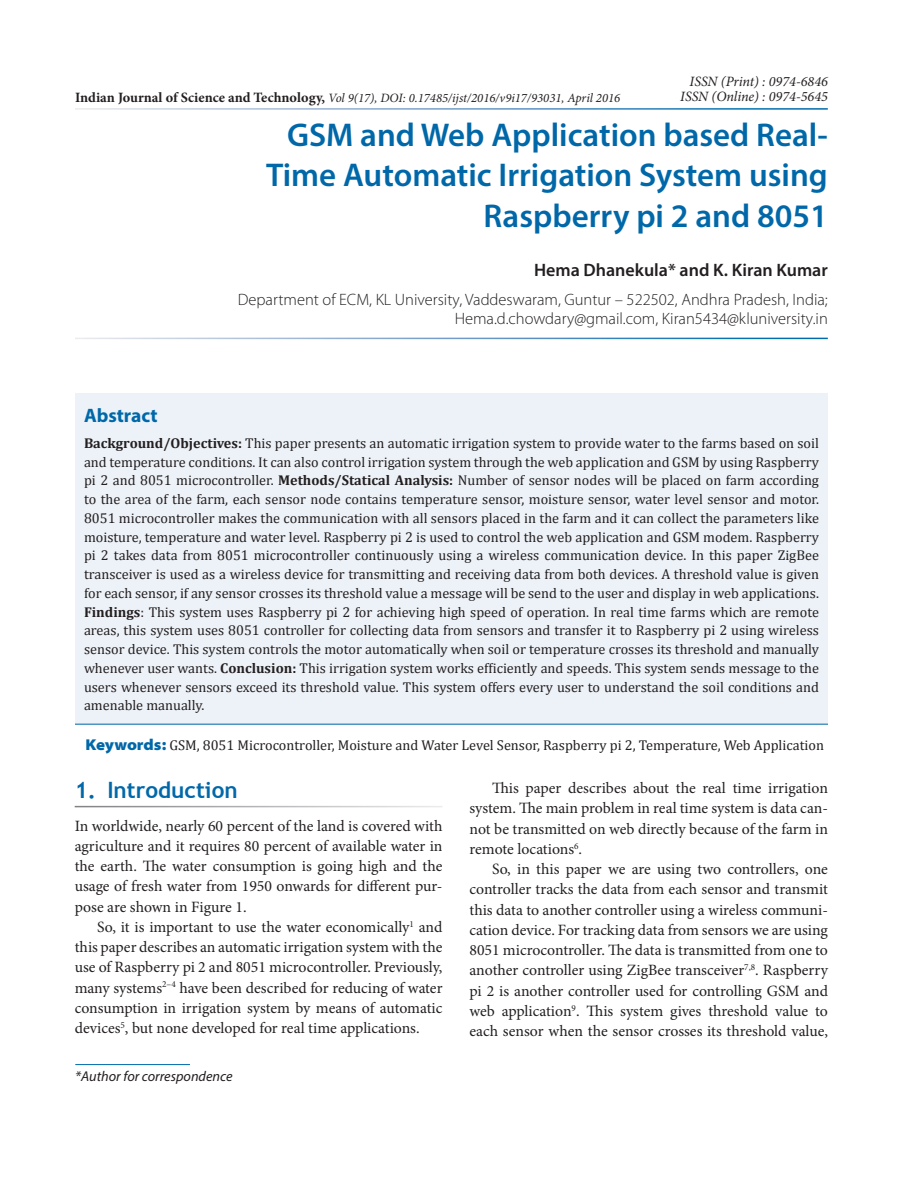
<style>
.page{position:relative;width:918px;height:1188px;background:#fff}
.page>*{position:absolute;margin:0;border:0;box-sizing:border-box;transform-origin:0 0}
.AT{font:600 33px/40.5px "Myriad Pro";color:#0068a9;text-align:right}
.t1{font:700 22.5px "Trebuchet MS";color:#0068a9}
.Abs_Head{font:700 19.5px "Myriad Pro";color:#0068a9}
.Affiliation{font:600 18px "Myriad Pro";color:#231f20}
.Affiliation-2{font:300 16.5px/19.5px "Myriad Pro";color:#231f20;text-align:right}
.Text_Ind{font:15.75px "Minion Pro";color:#231f20}
.Abs_Text1{font:14.25px/18.8px "Cambria";color:#231f20;text-align:justify}
.Keyword{font:14.25px "Cambria";color:#231f20}
.t2{font:italic 14.25px/15px "Minion Pro";color:#231f20;text-align:right}
.Footnote1{font:italic 14.25px "Myriad Pro";color:#231f20}
.t3{font:italic 12.75px "Minion Pro";color:#231f20}
.s1{font-weight:700;font-style:normal;font-size:14.25px}
.s2{font-weight:700}
.s3{font-family:"Myriad Pro";font-weight:900;font-stretch:semi-expanded;font-size:15.75px;color:#0068a9}
</style>
<div class="page">
<div style="left:75px;top:393px;width:753px;height:331px;background:#edf2f8"></div>
<hr style="left:75px;top:724px;width:753px;height:1px;background:#0068a9">
<hr style="left:75px;top:1064px;width:115px;height:1px;background:#0068a9">
<p class="t2" style="left:680px;top:74px;width:149px">ISSN (Print) : 0974-6846<br>ISSN (Online) : 0974-5645</p>
<p class="AT" style="left:266px;top:113px;width:563px">GSM and Web Application based Real-<br>Time Automatic Irrigation System using<br>Raspberry pi 2 and 8051</p>
<p class="Affiliation" style="left:534px;top:259px;width:295px">Hema Dhanekula* and K. Kiran Kumar</p>
<p class="Affiliation-2" style="left:238px;top:289px;width:592px">Department of ECM, KL University, Vaddeswaram, Guntur – 522502, Andhra Pradesh, India;<br>Hema.d.chowdary@gmail.com, Kiran5434@kluniversity.in</p>
<p class="t3" style="left:75px;top:89px;width:547px"><span class="s1">Indian Journal of Science and Technology,</span> Vol 9(17), DOI: 0.17485/ijst/2016/v9i17/93031, April 2016</p>
<p class="Abs_Head" style="left:84px;top:402px;width:75px">Abstract</p>
<p class="Abs_Text1" style="left:84px;top:433px;width:737px"><span class="s2">Background/Objectives:</span> This paper presents an automatic irrigation system to provide water to the farms based on soil and temperature conditions. It can also control irrigation system through the web application and GSM by using Raspberry pi 2 and 8051 microcontroller. <span class="s2">Methods/Statical Analysis:</span> Number of sensor nodes will be placed on farm according to the area of the farm, each sensor node contains temperature sensor, moisture sensor, water level sensor and motor.<br>8051 microcontroller makes the communication with all sensors placed in the farm and it can collect the parameters like moisture, temperature and water level. Raspberry pi 2 is used to control the web application and GSM modem. Raspberry pi 2 takes data from 8051 microcontroller continuously using a wireless communication device. In this paper ZigBee transceiver is used as a wireless device for transmitting and receiving data from both devices. A threshold value is given for each sensor, if any sensor crosses its threshold value a message will be send to the user and display in web applications.<br><span class="s2">Findings</span>: This system uses Raspberry pi 2 for achieving high speed of operation. In real time farms which are remote areas, this system uses 8051 controller for collecting data from sensors and transfer it to Raspberry pi 2 using wireless sensor device. This system controls the motor automatically when soil or temperature crosses its threshold and manually whenever user wants. <span class="s2">Conclusion:</span> This irrigation system works efficiently and speeds. This system sends message to the users whenever sensors exceed its threshold value. This system offers every user to understand the soil conditions and amenable manually.</p>
<p class="Keyword" style="left:86px;top:737px;width:740px"><span class="s3">Keywords:</span> GSM, 8051 Microcontroller, Moisture and Water Level Sensor, Raspberry pi 2, Temperature, Web Application</p>
<h1 class="t1" style="left:75px;top:776px;width:164px">1. Introduction</h1>
<p class="Text_Ind" style="left:75px;top:815px;width:369px">In worldwide, nearly 60 percent of the land is covered with</p>
<p class="Text_Ind" style="left:75px;top:835px;width:369px">agriculture and it requires 80 percent of available water in</p>
<p class="Text_Ind" style="left:75px;top:856px;width:369px">the earth. The water consumption is going high and the</p>
<p class="Text_Ind" style="left:75px;top:876px;width:369px">usage of fresh water from 1950 onwards for different pur-</p>
<p class="Text_Ind" style="left:75px;top:896px;width:173px">pose are shown in Figure 1.</p>
<p class="Text_Ind" style="left:97px;top:916px;width:347px">So, it is important to use the water economically<sup>1</sup> and</p>
<p class="Text_Ind" style="left:75px;top:937px;width:369px">this paper describes an automatic irrigation system with the</p>
<p class="Text_Ind" style="left:75px;top:957px;width:369px">use of Raspberry pi 2 and 8051 microcontroller. Previously,</p>
<p class="Text_Ind" style="left:75px;top:977px;width:369px">many systems<sup>2–4</sup> have been described for reducing of water</p>
<p class="Text_Ind" style="left:75px;top:997px;width:369px">consumption in irrigation system by means of automatic</p>
<p class="Text_Ind" style="left:75px;top:1018px;width:346px">devices<sup>5</sup>, but none developed for real time applications.</p>
<p class="Footnote1" style="left:75px;top:1068px;width:159px">*Author for correspondence</p>
<p class="Text_Ind" style="left:492px;top:778px;width:338px">This paper describes about the real time irrigation</p>
<p class="Text_Ind" style="left:470px;top:798px;width:360px">system. The main problem in real time system is data can-</p>
<p class="Text_Ind" style="left:470px;top:818px;width:360px">not be transmitted on web directly because of the farm in</p>
<p class="Text_Ind" style="left:470px;top:838px;width:114px">remote locations<sup>6</sup>.</p>
<p class="Text_Ind" style="left:492px;top:859px;width:338px">So, in this paper we are using two controllers, one</p>
<p class="Text_Ind" style="left:470px;top:879px;width:360px">controller tracks the data from each sensor and transmit</p>
<p class="Text_Ind" style="left:470px;top:899px;width:360px">this data to another controller using a wireless communi-</p>
<p class="Text_Ind" style="left:470px;top:919px;width:360px">cation device. For tracking data from sensors we are using</p>
<p class="Text_Ind" style="left:470px;top:940px;width:360px">8051 microcontroller. The data is transmitted from one to</p>
<p class="Text_Ind" style="left:470px;top:960px;width:360px">another controller using ZigBee transceiver<sup>7,8</sup>. Raspberry</p>
<p class="Text_Ind" style="left:470px;top:980px;width:360px">pi 2 is another controller used for controlling GSM and</p>
<p class="Text_Ind" style="left:470px;top:1000px;width:360px">web application<sup>9</sup>. This system gives threshold value to</p>
<p class="Text_Ind" style="left:470px;top:1021px;width:360px">each sensor when the sensor crosses its threshold value,</p>
</div>
